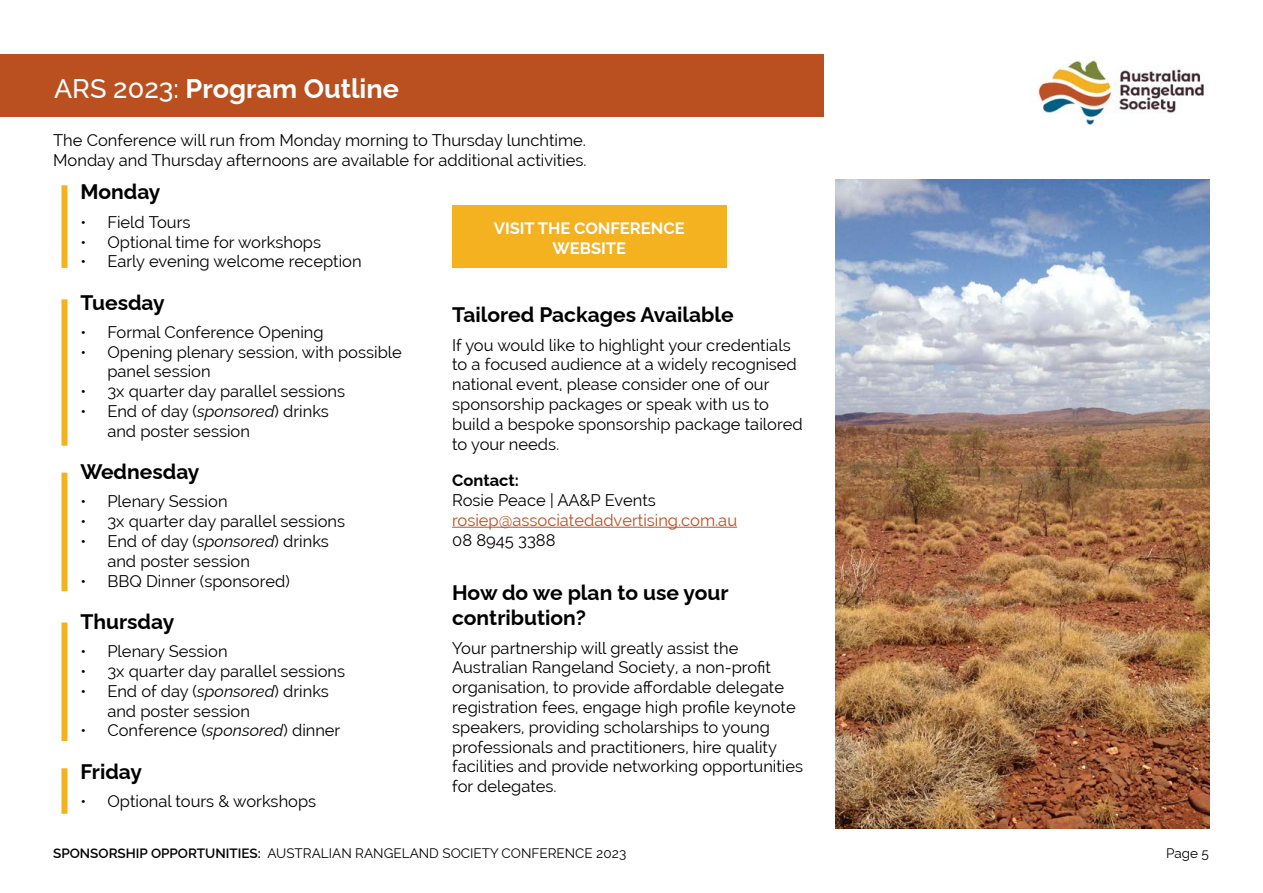
<style>
.page{position:relative;width:1263px;height:893px;background:#fff}
.page>*{position:absolute;margin:0;border:0;box-sizing:border-box;transform-origin:0 0}
.t1{font:700 27px "Raleway";color:#fff}
.t2{font:700 21px/25.2px "Raleway";color:#000}
.t3{font:16.5px/19.8px "Raleway";color:#000}
.t4{font:16.5px "Raleway";color:#ba5020}
.t5{font:700 16.5px/19.8px "Raleway";color:#fff;text-align:center}
.t6{font:700 16.5px "Raleway";color:#000}
.t7{font:13.5px "Raleway";color:#000}
.s1{font-weight:500}
.s2{font-style:italic}
.s3{font-weight:600}
</style>
<div class="page">
<img style="left:836px;top:180px;width:373px;height:649px">
<div style="left:0;top:54px;width:824px;height:63px;background:#ba5020"></div>
<img style="left:1037px;top:56px;width:167px;height:69px">
<div style="left:61px;top:185px;width:6px;height:83px;background:#f4b120"></div>
<div style="left:61px;top:299px;width:6px;height:147px;background:#f4b120"></div>
<div style="left:61px;top:473px;width:6px;height:118px;background:#f4b120"></div>
<div style="left:61px;top:622px;width:6px;height:119px;background:#f4b120"></div>
<hr style="left:452px;top:527px;width:285px;height:1px;background:#ba5020">
<div style="left:452px;top:205px;width:274px;height:63px;background:#f4b120"></div>
<div style="left:61px;top:768px;width:6px;height:46px;background:#f4b120"></div>
<h1 class="t1" style="left:54px;top:67px;width:346px"><span class="s1">ARS 2023:</span> Program Outline</h1>
<p class="t3" style="left:53px;top:130px;width:535px">The Conference will run from Monday morning to Thursday lunchtime.<br>Monday and Thursday afternoons are available for additional activities.</p>
<p class="t2" style="left:80px;top:177px;width:82px">Monday</p>
<p class="t3" style="left:80px;top:212px;width:112px">• Field Tours</p>
<p class="t3" style="left:80px;top:232px;width:242px">• Optional time for workshops</p>
<p class="t3" style="left:80px;top:252px;width:283px">• Early evening welcome reception</p>
<p class="t2" style="left:80px;top:287px;width:86px">Tuesday</p>
<p class="t3" style="left:80px;top:322px;width:245px">• Formal Conference Opening</p>
<p class="t3" style="left:107px;top:342px;width:296px;text-indent:-27px">• Opening plenary session, with possible panel session</p>
<p class="t3" style="left:80px;top:381px;width:266px">• 3x quarter day parallel sessions</p>
<p class="t3" style="left:107px;top:401px;width:223px;text-indent:-27px">• End of day (<span class="s2">sponsored</span>) drinks and poster session</p>
<p class="t2" style="left:80px;top:457px;width:121px">Wednesday</p>
<p class="t3" style="left:80px;top:492px;width:149px">• Plenary Session</p>
<p class="t3" style="left:80px;top:511px;width:266px">• 3x quarter day parallel sessions</p>
<p class="t3" style="left:107px;top:531px;width:223px;text-indent:-27px">• End of day (<span class="s2">sponsored</span>) drinks and poster session</p>
<p class="t3" style="left:80px;top:571px;width:211px">• BBQ Dinner (sponsored)</p>
<p class="t2" style="left:80px;top:606px;width:95px">Thursday</p>
<p class="t3" style="left:80px;top:641px;width:149px">• Plenary Session</p>
<p class="t3" style="left:80px;top:661px;width:266px">• 3x quarter day parallel sessions</p>
<p class="t3" style="left:107px;top:681px;width:223px;text-indent:-27px">• End of day (<span class="s2">sponsored</span>) drinks and poster session</p>
<p class="t3" style="left:80px;top:721px;width:262px">• Conference (<span class="s2">sponsored</span>) dinner</p>
<p class="t2" style="left:80px;top:756px;width:63px">Friday</p>
<p class="t3" style="left:80px;top:791px;width:237px">• Optional tours &amp; workshops</p>
<p class="t5" style="left:494px;top:217px;width:192px">VISIT THE CONFERENCE<br>WEBSITE</p>
<p class="t2" style="left:452px;top:300px;width:283px">Tailored Packages Available</p>
<p class="t3" style="left:452px;top:335px;width:352px">If you would like to highlight your credentials to a focused audience at a widely recognised national event, please consider one of our sponsorship packages or speak with us to build a bespoke sponsorship package tailored to your needs.</p>
<p class="t6" style="left:452px;top:467px;width:68px">Contact:</p>
<p class="t3" style="left:452px;top:490px;width:205px">Rosie Peace | AA&amp;P Events</p>
<p class="t4" style="left:452px;top:511px;width:286px">rosiep@associatedadvertising.com.au</p>
<p class="t3" style="left:452px;top:530px;width:105px">08 8945 3388</p>
<p class="t2" style="left:452px;top:578px;width:278px">How do we plan to use your contribution?</p>
<p class="t3" style="left:452px;top:638px;width:353px">Your partnership will greatly assist the Australian Rangeland Society, a non-profit organisation, to provide affordable delegate registration fees, engage high profile keynote speakers, providing scholarships to young professionals and practitioners, hire quality facilities and provide networking opportunities for delegates.</p>
<p class="t7" style="left:53px;top:845px;width:575px"><span class="s3">SPONSORSHIP OPPORTUNITIES:</span> AUSTRALIAN RANGELAND SOCIETY CONFERENCE 2023</p>
<p class="t7" style="left:1166px;top:845px;width:44px">Page 5</p>
</div>
